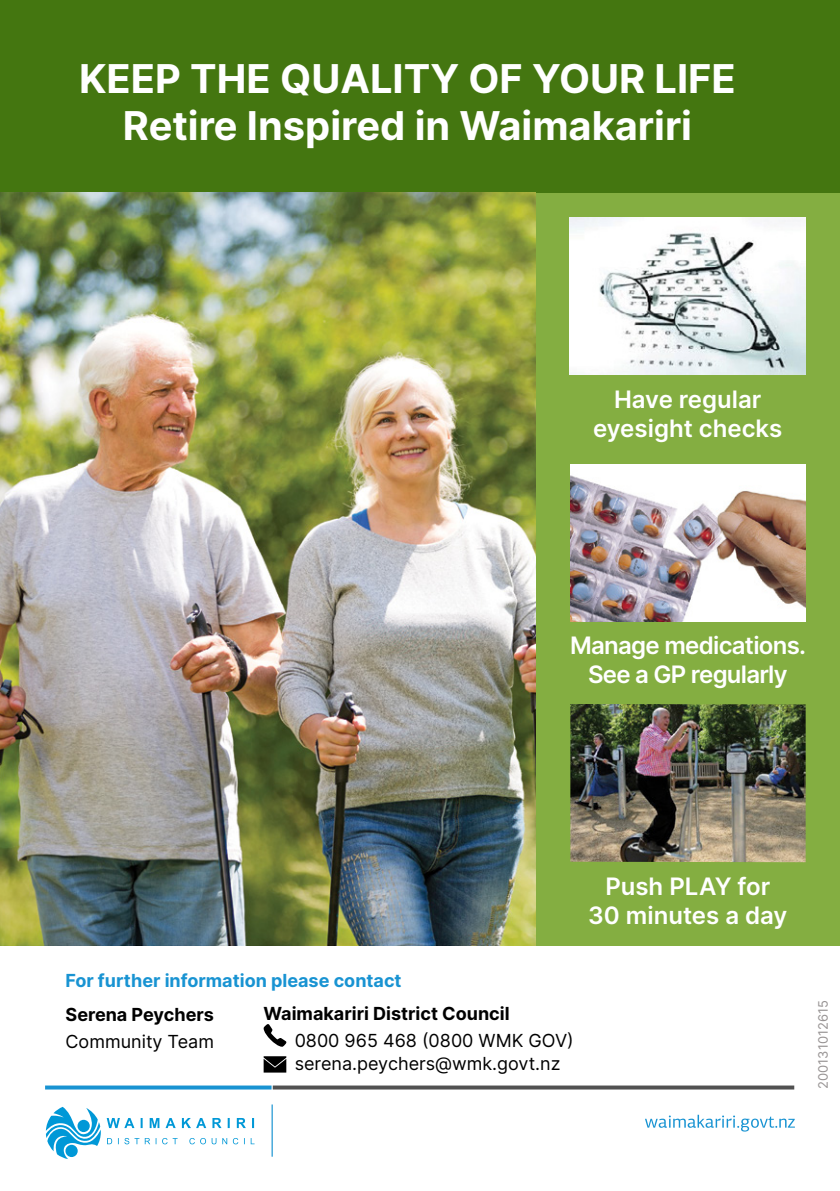
<style>
.page{position:relative;width:840px;height:1191px;background:#fff}
.page>*{position:absolute;margin:0;border:0;box-sizing:border-box;transform-origin:0 0}
.t1{font:700 39.8px "Inter";color:#fff}
.t2{font:600 24px/29px "Inter";color:#fff;text-align:center}
.t3{font:600 24px/29px "Inter";letter-spacing:-.02em;color:#fff;text-align:center}
.Body{font:700 18px/27px "Inter";color:#000}
.Body-2{font:18px/23px "Inter";color:#000}
.Subheading_Level_2__Blue{font:700 18px "Inter";color:#1893d2}
.t4{font:13px "Inter";color:#979393}
.s1{font-weight:400}
</style>
<div class="page">
<div style="left:0;top:0;width:839px;height:945px;background:#84ae41"></div>
<div style="left:0;top:0;width:839px;height:193px;background:#447610"></div>
<img style="left:0;top:193px;width:535px;height:752px">
<img style="left:570px;top:464px;width:235px;height:158px">
<img style="left:570px;top:704px;width:235px;height:158px">
<svg style="left:263px;top:1024px;width:23px;height:22px"></svg>
<svg style="left:263px;top:1056px;width:23px;height:16px"></svg>
<img style="left:569px;top:217px;width:236px;height:158px">
<svg style="left:46px;top:1106px;width:208px;height:53px"></svg>
<hr style="left:271px;top:1104px;width:1px;height:52px;background:#1893d2">
<svg style="left:645px;top:1114px;width:149px;height:17px"></svg>
<svg style="left:272px;top:1085px;width:521px;height:4px;background:#686868"></svg>
<svg style="left:45px;top:1085px;width:226px;height:4px"></svg>
<p class="t1" style="left:79px;top:48px;width:658px">KEEP THE QUALITY OF YOUR LIFE</p>
<p class="t1" style="left:123px;top:96px;width:570px">Retire Inspired in Waimakariri</p>
<p class="t2" style="left:592px;top:384px;width:191px">Have regular eyesight checks</p>
<p class="t3" style="left:569px;top:629px;width:237px">Manage medications.<br>See a GP regularly</p>
<p class="Subheading_Level_2__Blue" style="left:65px;top:967px;width:337px">For further information please contact</p>
<p class="Body" style="left:65px;top:1000px;width:150px">Serena Peychers<br><span class="s1">Community Team</span></p>
<p class="Body" style="left:263px;top:999px;width:247px">Waimakariri District Council</p>
<p class="Body-2" style="left:294px;top:1028px;width:280px">0800 965 468 (0800 WMK GOV) serena.peychers@wmk.govt.nz</p>
<p class="t2" style="left:588px;top:871px;width:200px">Push PLAY for<br>30 minutes a day</p>
<p class="t4" style="left:813px;top:1088px;width:90px;rotate:-90deg">200131012615</p>
</div>
